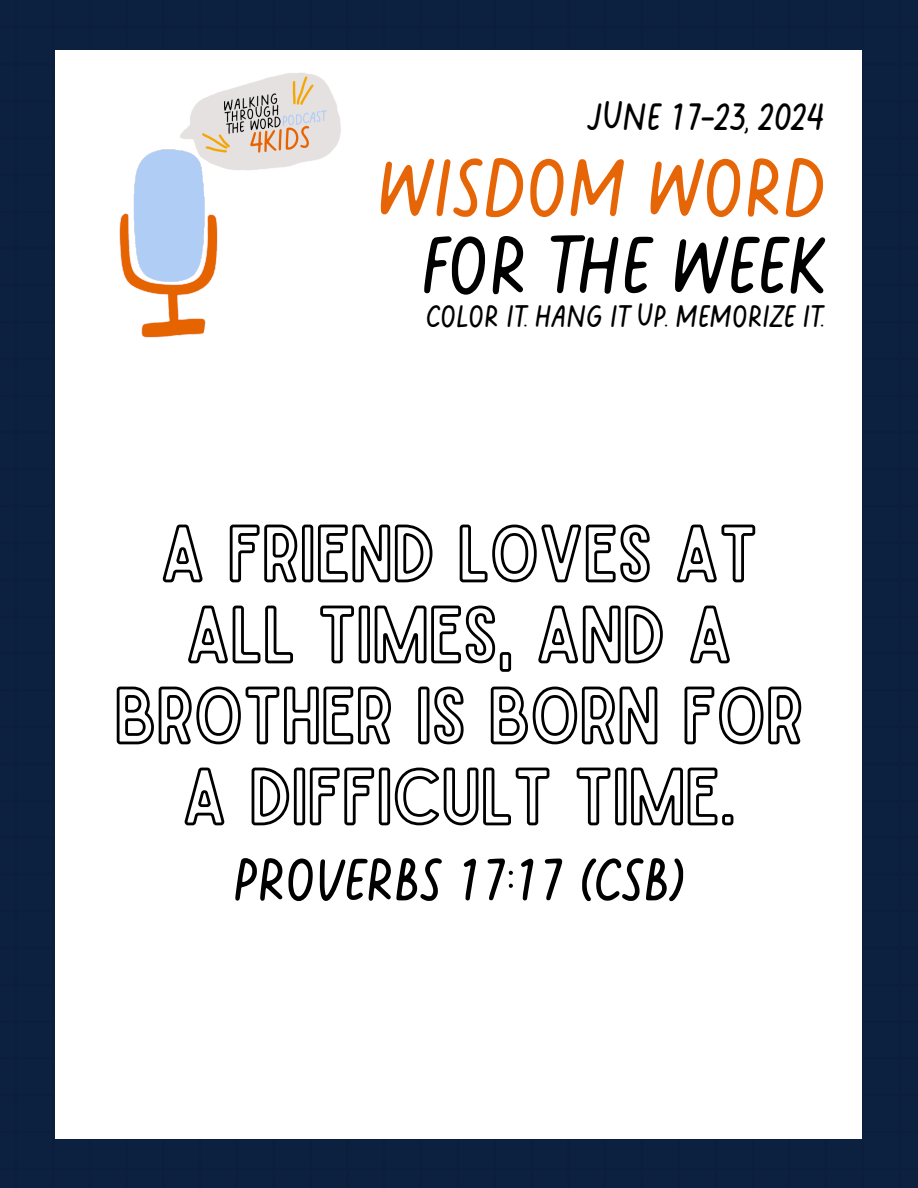
<style>
.page{position:relative;width:918px;height:1188px;background:#0c2140}
.page>*{position:absolute;margin:0;border:0;box-sizing:border-box;transform-origin:0 0}
.t1{font:81.45px/77.7px "Moonlily";color:#e66607;text-align:center}
.t2{font:59.55px "Moonlily";color:#000}
.t3{font:37.95px "Moonlily";color:#000}
.t4{font:31.05px "Moonlily";color:#000}
.s1{color:#000}
</style>
<div class="page">
<div style="left:56px;top:50px;width:806px;height:1088px;background:#fff"></div>
<img style="left:40px;top:36px;width:343px;height:317px">
<svg style="left:163px;top:524px;width:593px;height:59px"></svg>
<svg style="left:188px;top:605px;width:542px;height:67px"></svg>
<svg style="left:116px;top:686px;width:686px;height:59px"></svg>
<svg style="left:185px;top:767px;width:549px;height:59px"></svg>
<h3 class="t3" style="left:589px;top:96px;width:236px">JUNE 17-23, 2024</h3>
<h4 class="t1" style="left:377px;top:150px;width:451px">WISDOM WORD<br><span class="s1">FOR THE WEEK</span></h4>
<h2 class="t4" style="left:426px;top:299px;width:399px">COLOR IT. HANG IT UP. MEMORIZE IT.</h2>
<p class="t2" style="left:233px;top:846px;width:454px">PROVERBS 17:17 (CSB)</p>
</div>
